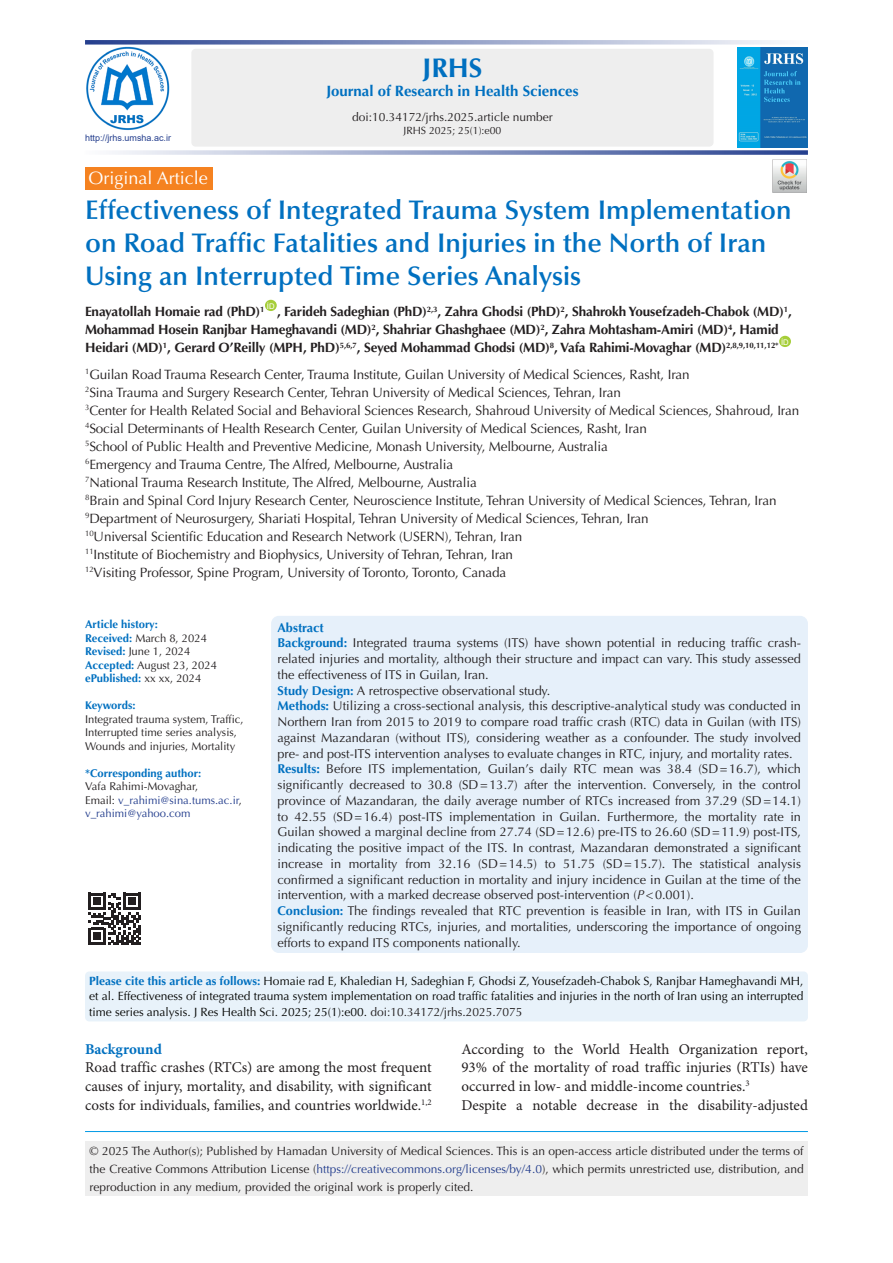
<style>
.page{position:relative;width:893px;height:1263px;background:#fff}
.page>*{position:absolute;margin:0;border:0;box-sizing:border-box;transform-origin:0 0}
.t1{font:600 27px/33px "Optima LT Std";color:#0070c0}
.t2{font:700 27px "Optima LT Std";color:#0070c0}
.t3{font:18px "Optima LT Std";color:#fff}
.t4{font:15px/18.8px "Minion Pro";color:#231f20;text-align:justify}
.t5{font:700 15px "Optima LT Std";color:#0070c0}
.heading_1{font:700 15px "Minion Pro";color:#0070c0}
.t6{font:13.5px "Optima LT Std";letter-spacing:-.01em;color:#231f20}
.t7{font:700 13.5px/18px "Optima LT Std";letter-spacing:-.01em;color:#231f20}
.Normal__Web{font:12.75px/15.8px "Optima LT Std";color:#231f20;text-align:justify}
.t8{font:700 12.75px "Optima LT Std";color:#0070c0}
.t9{font:12px/15.8px "Optima LT Std";color:#040503;text-align:justify}
.t10{font:12px/18px "Optima LT Std";color:#221e1f;text-align:justify}
.t11{font:12px "Optima LT Std";color:#231f20}
.t12{font:11.25px/13.5px "Optima LT Std";color:#231f20}
.t13{font:700 11.25px "Optima LT Std";color:#0070c0}
.t14{font:11.25px/13.5px "Optima LT Std";color:#253f8e}
.t15{font:700 11.25px "Optima LT Std";letter-spacing:-.02em;color:#0070c0}
.t16{font:10.5px "Optima LT Std";color:#231f20}
.Body_Text{font:9px "Arial";color:#253f8e}
.t17{font:7.8px "Arial";color:#fff}
.s1{font-weight:700;color:#0070c0}
.s2{font-weight:400;color:#231f20}
.s3{color:#231f20}
.s4{font-style:italic}
.s5{color:#253f8e}
</style>
<div class="page">
<hr style="left:85px;top:1131px;width:723px;height:1px;background:#0099e5">
<div style="left:191px;top:49px;width:522px;height:98px;background:#eee;border-radius:4px"></div>
<div style="left:85px;top:1141px;width:723px;height:55px;background:#eee"></div>
<div style="left:265px;top:300px;width:12px;height:11px;background:#a6ce39;border-radius:50%"></div>
<div style="left:779px;top:336px;width:12px;height:11px;background:#a6ce39;border-radius:50%"></div>
<div style="left:85px;top:167px;width:128px;height:23px;background:#f58220"></div>
<img style="left:773px;top:159px;width:34px;height:34px">
<img style="left:738px;top:47px;width:70px;height:100px">
<img style="left:86px;top:47px;width:84px;height:83px">
<svg style="left:112px;top:150px;width:696px;height:5px"></svg>
<svg style="left:85px;top:40px;width:697px;height:5px"></svg>
<svg style="left:89px;top:893px;width:52px;height:52px"></svg>
<div style="left:85px;top:971px;width:723px;height:50px;background:#e8f2fa;border-radius:4px"></div>
<div style="left:271px;top:616px;width:537px;height:337px;background:#e6f0fa;border-radius:8px"></div>
<p class="Body_Text" style="left:85px;top:132px;width:88px">http://jrhs.umsha.ac.ir</p>
<p class="t3" style="left:88px;top:167px;width:121px">Original Article</p>
<p class="t2" style="left:422px;top:52px;width:61px">JRHS</p>
<p class="t5" style="left:326px;top:83px;width:254px">Journal of Research in Health Sciences</p>
<p class="t11" style="left:352px;top:110px;width:202px">doi:10.34172/jrhs.2025.article number</p>
<p class="t16" style="left:403px;top:124px;width:100px">JRHS 2025; 25(1):e00</p>
<p class="t1" style="left:85px;top:194px;width:708px">Effectiveness of Integrated Trauma System Implementation on Road Traffic Fatalities and Injuries in the North of Iran<br>Using an Interrupted Time Series Analysis</p>
<p class="t7" style="left:85px;top:303px;width:181px">Enayatollah Homaie rad (PhD)<sup>1</sup></p>
<p class="t17" style="left:267px;top:300px;width:9px">ID</p>
<p class="t7" style="left:85px;top:303px;width:708px;text-indent:192px">, Farideh Sadeghian (PhD)<sup>2,3</sup>, Zahra Ghodsi (PhD)<sup>2</sup>, Shahrokh Yousefzadeh-Chabok (MD)<sup>1</sup>,<br>Mohammad Hosein Ranjbar Hameghavandi (MD)<sup>2</sup>, Shahriar Ghashghaee (MD)<sup>2</sup>, Zahra Mohtasham-Amiri (MD)<sup>4</sup>, Hamid<br>Heidari (MD)<sup>1</sup>, Gerard O’Reilly (MPH, PhD)<sup>5,6,7</sup>, Seyed Mohammad Ghodsi (MD)<sup>8</sup>, Vafa Rahimi-Movaghar (MD)<sup>2,8,9,10,11,12*</sup></p>
<p class="t17" style="left:781px;top:336px;width:9px">ID</p>
<p class="t6" style="left:85px;top:366px;width:606px"><sup>1</sup>Guilan Road Trauma Research Center, Trauma Institute, Guilan University of Medical Sciences, Rasht, Iran</p>
<p class="t6" style="left:85px;top:384px;width:537px"><sup>2</sup>Sina Trauma and Surgery Research Center, Tehran University of Medical Sciences, Tehran, Iran</p>
<p class="t6" style="left:85px;top:402px;width:716px"><sup>3</sup>Center for Health Related Social and Behavioral Sciences Research, Shahroud University of Medical Sciences, Shahroud, Iran</p>
<p class="t6" style="left:85px;top:420px;width:563px"><sup>4</sup>Social Determinants of Health Research Center, Guilan University of Medical Sciences, Rasht, Iran</p>
<p class="t6" style="left:85px;top:438px;width:524px"><sup>5</sup>School of Public Health and Preventive Medicine, Monash University, Melbourne, Australia</p>
<p class="t6" style="left:85px;top:456px;width:370px"><sup>6</sup>Emergency and Trauma Centre, The Alfred, Melbourne, Australia</p>
<p class="t6" style="left:85px;top:474px;width:393px"><sup>7</sup>National Trauma Research Institute, The Alfred, Melbourne, Australia</p>
<p class="t6" style="left:85px;top:492px;width:693px"><sup>8</sup>Brain and Spinal Cord Injury Research Center, Neuroscience Institute, Tehran University of Medical Sciences, Tehran, Iran</p>
<p class="t6" style="left:85px;top:510px;width:565px"><sup>9</sup>Department of Neurosurgery, Shariati Hospital, Tehran University of Medical Sciences, Tehran, Iran</p>
<p class="t6" style="left:85px;top:528px;width:439px"><sup>10</sup>Universal Scientific Education and Research Network (USERN), Tehran, Iran</p>
<p class="t6" style="left:85px;top:546px;width:430px"><sup>11</sup>Institute of Biochemistry and Biophysics, University of Tehran, Tehran, Iran</p>
<p class="t6" style="left:85px;top:564px;width:423px"><sup>12</sup>Visiting Professor, Spine Program, University of Toronto, Toronto, Canada</p>
<p class="t13" style="left:85px;top:618px;width:74px">Article history:</p>
<p class="t12" style="left:85px;top:631px;width:123px"><span class="s1">Received:</span> March 8, 2024</p>
<p class="t12" style="left:85px;top:645px;width:107px"><span class="s1">Revised:</span> June 1, 2024</p>
<p class="t12" style="left:85px;top:658px;width:133px"><span class="s1">Accepted:</span> August 23, 2024</p>
<p class="t13" style="left:85px;top:672px;width:118px">ePublished: <span class="s2">xx xx, 2024</span></p>
<p class="t15" style="left:85px;top:699px;width:52px">Keywords:</p>
<p class="t12" style="left:85px;top:712px;width:160px">Integrated trauma system, Traffic,<br>Interrupted time series analysis,<br>Wounds and injuries, Mortality</p>
<p class="t13" style="left:85px;top:766px;width:118px">*Corresponding author:</p>
<p class="t12" style="left:85px;top:780px;width:115px">Vafa Rahimi-Movaghar,</p>
<p class="t14" style="left:85px;top:793px;width:158px"><span class="s3">Email:</span> v_rahimi@sina.tums.ac.ir<span class="s3">, </span>v_rahimi@yahoo.com</p>
<p class="t8" style="left:277px;top:620px;width:48px">Abstract</p>
<p class="Normal__Web" style="left:277px;top:635px;width:525px"><span class="s1">Background:</span> Integrated trauma systems (ITS) have shown potential in reducing traffic crash&shy;related injuries and mortality, although their structure and impact can vary. This study assessed the effectiveness of ITS in Guilan, Iran.</p>
<p class="Normal__Web" style="left:277px;top:682px;width:274px"><span class="s1">Study Design:</span> A retrospective observational study.</p>
<p class="Normal__Web" style="left:277px;top:698px;width:525px"><span class="s1">Methods:</span> Utilizing a cross-sectional analysis, this descriptive-analytical study was conducted in Northern Iran from 2015 to 2019 to compare road traffic crash (RTC) data in Guilan (with ITS) against Mazandaran (without ITS), considering weather as a confounder. The study involved pre- and post-ITS intervention analyses to evaluate changes in RTC, injury, and mortality rates.</p>
<p class="Normal__Web" style="left:277px;top:761px;width:525px"><span class="s1">Results:</span> Before ITS implementation, Guilan’s daily RTC mean was 38.4 (SD=16.7), which significantly decreased to 30.8 (SD=13.7) after the intervention. Conversely, in the control province of Mazandaran, the daily average number of RTCs increased from 37.29 (SD=14.1) to 42.55 (SD=16.4) post-ITS implementation in Guilan. Furthermore, the mortality rate in Guilan showed a marginal decline from 27.74 (SD=12.6) pre-ITS to 26.60 (SD=11.9) post-ITS, indicating the positive impact of the ITS. In contrast, Mazandaran demonstrated a significant increase in mortality from 32.16 (SD=14.5) to 51.75 (SD=15.7). The statistical analysis confirmed a significant reduction in mortality and injury incidence in Guilan at the time of the intervention, with a marked decrease observed post-intervention (<span class="s4">P</span>&lt;0.001).</p>
<p class="Normal__Web" style="left:277px;top:903px;width:525px"><span class="s1">Conclusion:</span> The findings revealed that RTC prevention is feasible in Iran, with ITS in Guilan significantly reducing RTCs, injuries, and mortalities, underscoring the importance of ongoing efforts to expand ITS components nationally.</p>
<p class="t9" style="left:89px;top:973px;width:716px"><span class="s1">Please cite this article as follows:</span> Homaie rad E, Khaledian H, Sadeghian F, Ghodsi Z, Yousefzadeh-Chabok S, Ranjbar Hameghavandi MH, et al. Effectiveness of integrated trauma system implementation on road traffic fatalities and injuries in the north of Iran using an interrupted time series analysis. J Res Health Sci. 2025; 25(1):e00. <span class="s3">doi:10.34172/jrhs.2025.7075</span></p>
<p class="heading_1" style="left:85px;top:1038px;width:78px">Background</p>
<p class="t4" style="left:85px;top:1059px;width:348px">Road traffic crashes (RTCs) are among the most frequent causes of injury, mortality, and disability, with significant costs for individuals, families, and countries worldwide.<sup>1,2</sup></p>
<p class="t4" style="left:461px;top:1040px;width:348px">According to the World Health Organization report, 93% of the mortality of road traffic injuries (RTIs) have occurred in low- and middle-income countries.<sup>3</sup></p>
<p class="t4" style="left:461px;top:1096px;width:348px">Despite a notable decrease in the disability-adjusted</p>
<p class="t10" style="left:90px;top:1142px;width:716px"><span class="s3">© 2025 The Author(s); Published by Hamadan University of Medical Sciences.</span> This is an open-access article distributed under the terms of the Creative Commons Attribution License (<span class="s5">https://creativecommons.org/licenses/by/4.0</span>), which permits unrestricted use, distribution, and reproduction in any medium, provided the original work is properly cited.</p>
</div>
